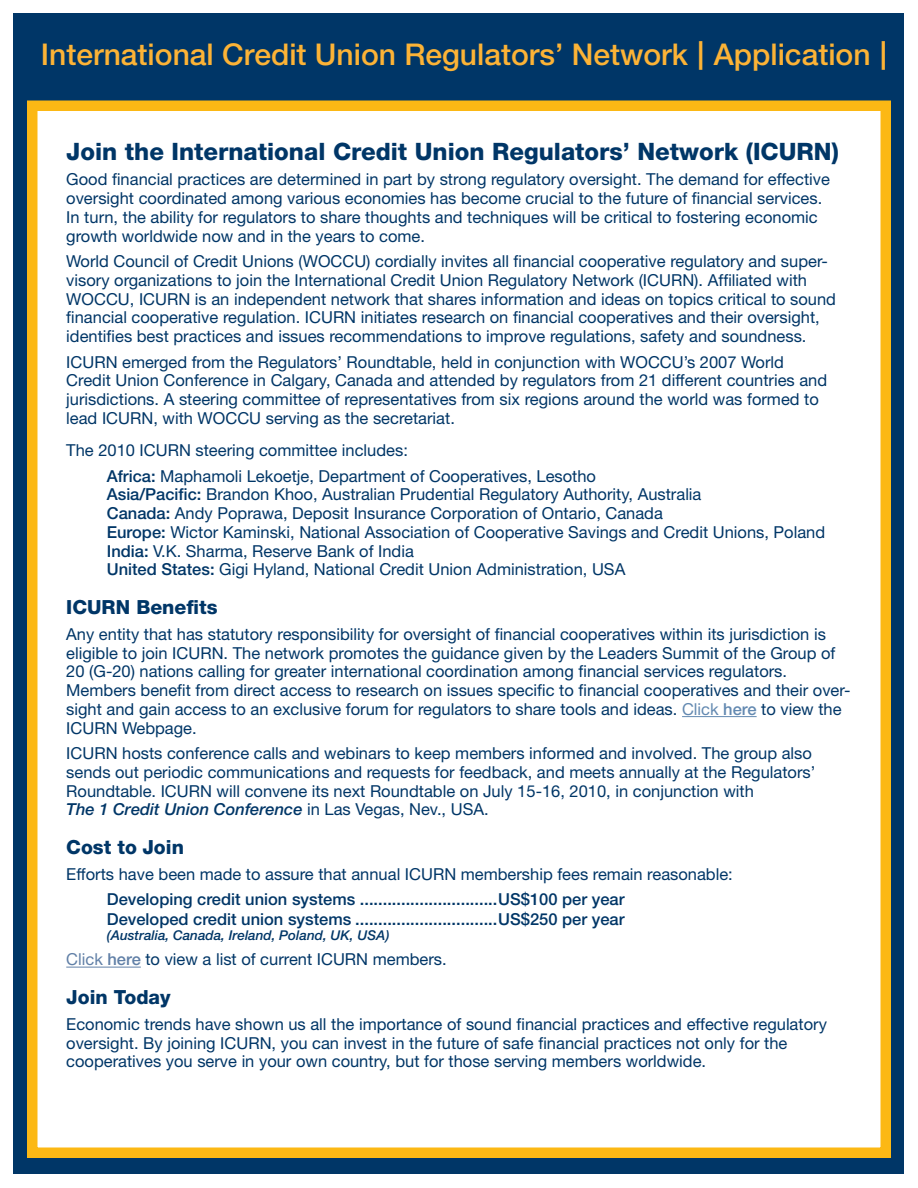
<style>
.page{position:relative;width:918px;height:1188px;background:#fff}
.page>*{position:absolute;margin:0;border:0;box-sizing:border-box;transform-origin:0 0}
.t1{font:500 30px "Helvetica Neue";color:#fcb336}
.t2{font:800 24px "Helvetica Neue";color:#003667}
.t3{font:800 19.5px "Helvetica Neue";color:#003667}
.t4{font:16.5px/18.8px "Helvetica Neue";color:#003667}
.t5{font:500 16.5px "Helvetica Neue";color:#003667}
.t6{font:italic 500 13.5px "Helvetica Neue";color:#003667}
.s1{font-family:"Museo 700";font-weight:400}
.s2{font-weight:500}
.s3{color:#6389b1}
.s4{font-weight:500;color:#6389b1}
.s5{font-weight:500;font-style:italic}
.s6{color:#6180a7}
.s7{font-weight:500;color:#6180a7}
</style>
<div class="page">
<div style="left:14px;top:14px;width:890px;height:1160px;background:#003667"></div>
<div style="left:27px;top:100px;width:864px;height:1058px;background:#fff;border:10px solid #fcb814"></div>
<hr style="left:682px;top:716px;width:75px;height:1px;background:#6389b1">
<hr style="left:66px;top:967px;width:75px;height:1px;background:#6180a7">
<p class="t1" style="left:41px;top:37px;width:849px">International Credit Union Regulators’ Network <span class="s1">|</span> Application <span class="s1">|</span></p>
<p class="t2" style="left:66px;top:137px;width:774px">Join the International Credit Union Regulators’ Network (ICURN)</p>
<p class="t4" style="left:66px;top:170px;width:765px">Good financial practices are determined in part by strong regulatory oversight. The demand for effective oversight coordinated among various economies has become crucial to the future of financial services.<br>In turn, the ability for regulators to share thoughts and techniques will be critical to fostering economic growth worldwide now and in the years to come.</p>
<p class="t4" style="left:66px;top:252px;width:771px">World Council of Credit Unions (WOCCU) cordially invites all financial cooperative regulatory and super&shy;visory organizations to join the International Credit Union Regulatory Network (ICURN). Affiliated with WOCCU, ICURN is an independent network that shares information and ideas on topics critical to sound financial cooperative regulation. ICURN initiates research on financial cooperatives and their oversight, identifies best practices and issues recommendations to improve regulations, safety and soundness.</p>
<p class="t4" style="left:66px;top:352px;width:763px">ICURN emerged from the Regulators’ Roundtable, held in conjunction with WOCCU’s 2007 World Credit Union Conference in Calgary, Canada and attended by regulators from 21 different countries and jurisdictions. A steering committee of representatives from six regions around the world was formed to lead ICURN, with WOCCU serving as the secretariat.</p>
<p class="t4" style="left:66px;top:441px;width:343px">The 2010 ICURN steering committee includes:</p>
<p class="t4" style="left:107px;top:466px;width:491px"><span class="s2">Africa:</span> Maphamoli Lekoetje, Department of Cooperatives, Lesotho</p>
<p class="t4" style="left:107px;top:485px;width:596px"><span class="s2">Asia/Pacific:</span> Brandon Khoo, Australian Prudential Regulatory Authority, Australia</p>
<p class="t4" style="left:107px;top:504px;width:558px"><span class="s2">Canada:</span> Andy Poprawa, Deposit Insurance Corporation of Ontario, Canada</p>
<p class="t4" style="left:107px;top:522px;width:720px"><span class="s2">Europe:</span> Wictor Kaminski, National Association of Cooperative Savings and Credit Unions, Poland</p>
<p class="t4" style="left:107px;top:541px;width:309px"><span class="s2">India:</span> V.K. Sharma, Reserve Bank of India</p>
<p class="t4" style="left:107px;top:560px;width:520px"><span class="s2">United States:</span> Gigi Hyland, National Credit Union Administration, USA</p>
<p class="t3" style="left:66px;top:596px;width:153px">ICURN Benefits</p>
<p class="t4" style="left:66px;top:624px;width:786px">Any entity that has statutory responsibility for oversight of financial cooperatives within its jurisdiction is eligible to join ICURN. The network promotes the guidance given by the Leaders Summit of the Group of 20 (G-20) nations calling for greater international coordination among financial services regulators.<br>Members benefit from direct access to research on issues specific to financial cooperatives and their over&shy;sight and gain access to an exclusive forum for regulators to share tools and ideas. <span class="s3">Click</span> <span class="s4">here</span> to view the ICURN Webpage.</p>
<p class="t4" style="left:66px;top:744px;width:751px">ICURN hosts conference calls and webinars to keep members informed and involved. The group also sends out periodic communications and requests for feedback, and meets annually at the Regulators’ Roundtable. ICURN will convene its next Roundtable on July 15-16, 2010, in conjunction with<br><span class="s5">The 1 Credit Union Conference</span> in Las Vegas, Nev., USA.</p>
<p class="t3" style="left:66px;top:836px;width:119px">Cost to Join</p>
<p class="t4" style="left:66px;top:864px;width:668px">Efforts have been made to assure that annual ICURN membership fees remain reasonable:</p>
<p class="t5" style="left:107px;top:890px;width:519px">Developing credit union systems ..............................US$100 per year</p>
<p class="t5" style="left:107px;top:909px;width:519px">Developed credit union systems ...............................US$250 per year</p>
<p class="t6" style="left:107px;top:927px;width:284px">(Australia, Canada, Ireland, Poland, UK, USA)</p>
<p class="t4" style="left:66px;top:950px;width:382px"><span class="s6">Click</span> <span class="s7">here</span> to view a list of current ICURN members.</p>
<p class="t3" style="left:66px;top:986px;width:106px">Join Today</p>
<p class="t4" style="left:66px;top:1014px;width:762px">Economic trends have shown us all the importance of sound financial practices and effective regulatory oversight. By joining ICURN, you can invest in the future of safe financial practices not only for the cooperatives you serve in your own country, but for those serving members worldwide.</p>
</div>
